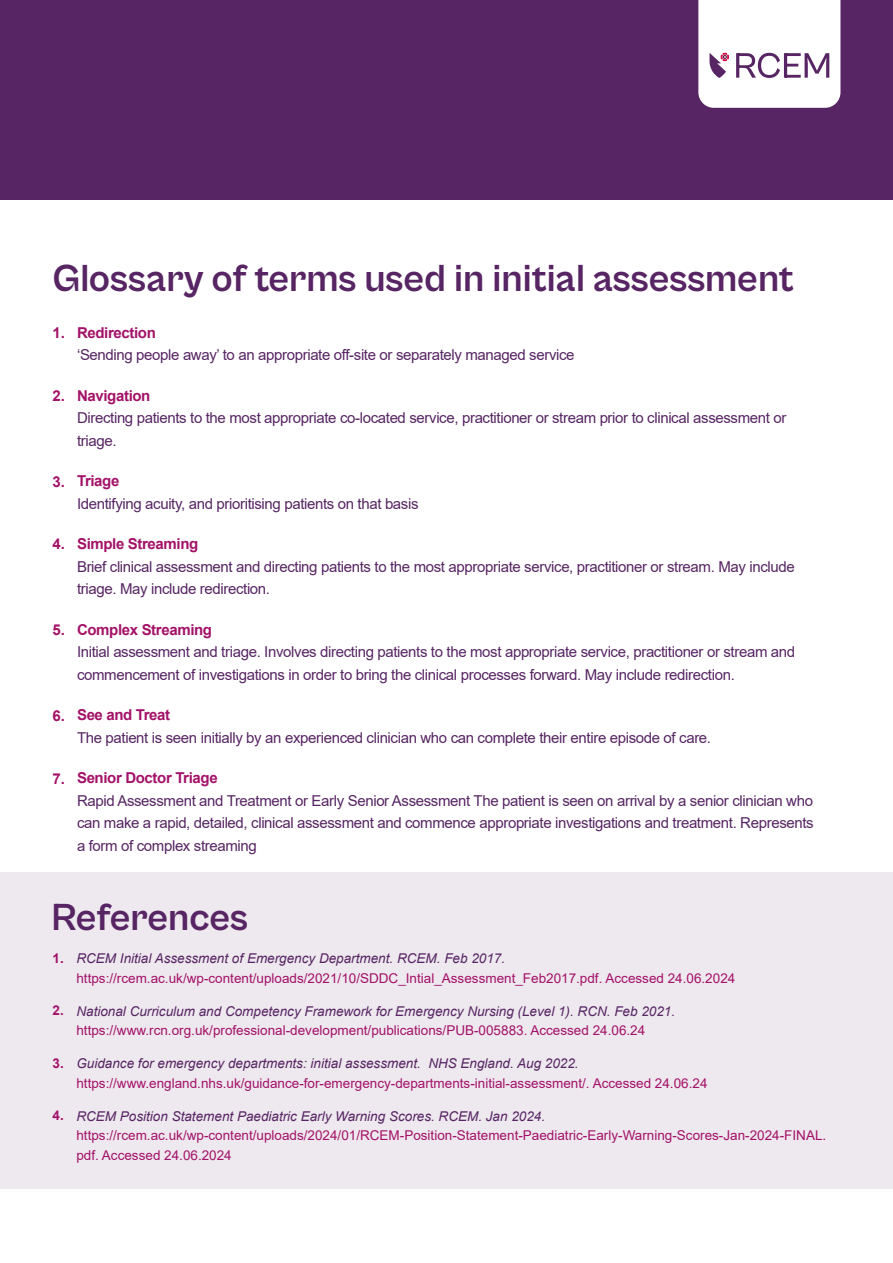
<style>
.page{position:relative;width:893px;height:1263px;background:#fff}
.page>*{position:absolute;margin:0;border:0;box-sizing:border-box;transform-origin:0 0}
.t1{font:700 39px "Cabinet Grotesk Variable";letter-spacing:-.005em;color:#572563}
.t2{font:15px/22.5px "Arial";letter-spacing:-.025em;color:#572563}
.t3{font:700 15px "Arial";letter-spacing:-.025em;color:#a31268}
.t4{font:13.5px/19.5px "Arial";color:#a31268}
.t5{font:italic 13.5px "Arial";color:#572563}
.t6{font:700 13.5px "Arial";color:#a31268}
</style>
<div class="page">
<div style="left:0;top:0;width:893px;height:199px;background:#572563"></div>
<svg style="left:698px;top:0;width:142px;height:108px;background:#f1ecf1"></svg>
<div style="left:0;top:872px;width:893px;height:316px;background:#eee8ef"></div>
<h1 class="t1" style="left:52px;top:257px;width:743px">Glossary of terms used in initial assessment</h1>
<p class="t3" style="left:52px;top:322px;width:14px">1.</p>
<p class="t3" style="left:52px;top:385px;width:14px">2.</p>
<p class="t3" style="left:52px;top:471px;width:14px">3.</p>
<p class="t3" style="left:52px;top:533px;width:14px">4.</p>
<p class="t3" style="left:52px;top:619px;width:14px">5.</p>
<p class="t3" style="left:52px;top:705px;width:14px">6.</p>
<p class="t3" style="left:52px;top:768px;width:14px">7.</p>
<p class="t3" style="left:77px;top:322px;width:80px">Redirection</p>
<p class="t2" style="left:77px;top:344px;width:499px">‘Sending people away’ to an appropriate off-site or separately managed service</p>
<p class="t3" style="left:77px;top:385px;width:75px">Navigation</p>
<p class="t2" style="left:77px;top:407px;width:711px">Directing patients to the most appropriate co-located service, practitioner or stream prior to clinical assessment or triage.</p>
<p class="t3" style="left:77px;top:470px;width:44px">Triage</p>
<p class="t2" style="left:77px;top:492px;width:343px">Identifying acuity, and prioritising patients on that basis</p>
<p class="t3" style="left:77px;top:533px;width:123px">Simple Streaming</p>
<p class="t2" style="left:77px;top:555px;width:719px">Brief clinical assessment and directing patients to the most appropriate service, practitioner or stream. May include triage. May include redirection.</p>
<p class="t3" style="left:77px;top:619px;width:137px">Complex Streaming</p>
<p class="t2" style="left:77px;top:641px;width:720px">Initial assessment and triage. Involves directing patients to the most appropriate service, practitioner or stream and commencement of investigations in order to bring the clinical processes forward. May include redirection.</p>
<p class="t3" style="left:77px;top:704px;width:95px">See and Treat</p>
<p class="t2" style="left:77px;top:726px;width:636px">The patient is seen initially by an experienced clinician who can complete their entire episode of care.</p>
<p class="t3" style="left:77px;top:767px;width:142px">Senior Doctor Triage</p>
<p class="t2" style="left:77px;top:789px;width:738px;text-align:justify">Rapid Assessment and Treatment or Early Senior Assessment The patient is seen on arrival by a senior clinician who can make a rapid, detailed, clinical assessment and commence appropriate investigations and treatment. Represents a form of complex streaming</p>
<h1 class="t1" style="left:52px;top:896px;width:198px">References</h1>
<p class="t5" style="left:76px;top:950px;width:430px">RCEM Initial Assessment of Emergency Department. RCEM. Feb 2017.</p>
<p class="t4" style="left:76px;top:968px;width:660px">https://rcem.ac.uk/wp-content/uploads/2021/10/SDDC_Intial_Assessment_Feb2017.pdf. Accessed 24.06.2024</p>
<p class="t5" style="left:76px;top:1002px;width:600px">National Curriculum and Competency Framework for Emergency Nursing (Level 1). RCN. Feb 2021.</p>
<p class="t4" style="left:76px;top:1021px;width:570px">https://www.rcn.org.uk/professional-development/publications/PUB-005883. Accessed 24.06.24</p>
<p class="t5" style="left:76px;top:1055px;width:504px">Guidance for emergency departments: initial assessment. NHS England. Aug 2022.</p>
<p class="t4" style="left:76px;top:1073px;width:633px">https://www.england.nhs.uk/guidance-for-emergency-departments-initial-assessment/. Accessed 24.06.24</p>
<p class="t5" style="left:76px;top:1107px;width:470px">RCEM Position Statement Paediatric Early Warning Scores. RCEM. Jan 2024.</p>
<p class="t4" style="left:76px;top:1126px;width:751px">https://rcem.ac.uk/wp-content/uploads/2024/01/RCEM-Position-Statement-Paediatric-Early-Warning-Scores-Jan-2024-FINAL. pdf. Accessed 24.06.2024</p>
<p class="t6" style="left:52px;top:949px;width:13px">1.</p>
<p class="t6" style="left:52px;top:1001px;width:13px">2.</p>
<p class="t6" style="left:52px;top:1054px;width:13px">3.</p>
<p class="t6" style="left:52px;top:1106px;width:13px">4.</p>
</div>
